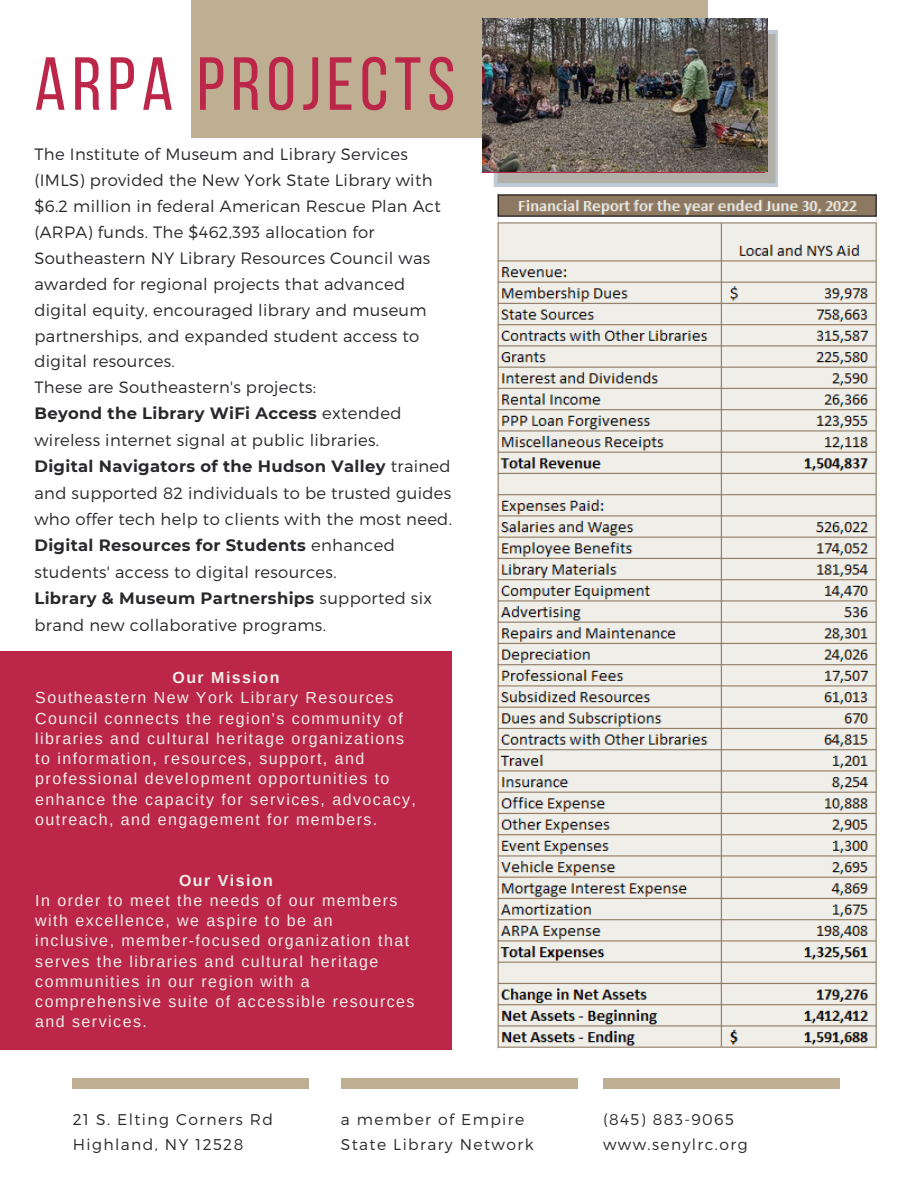
<style>
.page{position:relative;width:918px;height:1188px;background:#fff}
.page>*{position:absolute;margin:0;border:0;box-sizing:border-box;transform-origin:0 0}
.t1{font:75px "Bebas Neue";letter-spacing:.08em;color:#bb2649}
.t2{font:300 16.35px/26.1px "Montserrat";letter-spacing:.02em;color:#28282d}
.t3{font:15.9px/20.2px "Arimo";letter-spacing:.09em;color:#f0eee9}
.t4{font:700 15.9px "Arimo";letter-spacing:.09em;color:#f0eee9}
.t5{font:300 15.6px/24.8px "Montserrat";letter-spacing:.09em;color:#28282d}
.s1{font-weight:700}
</style>
<div class="page">
<div style="left:0;top:652px;width:451px;height:398px;background:#bb2649"></div>
<div style="left:73px;top:1079px;width:236px;height:10px;background:#bfaf92"></div>
<div style="left:341px;top:1079px;width:236px;height:10px;background:#bfaf92"></div>
<div style="left:604px;top:1079px;width:236px;height:10px;background:#bfaf92"></div>
<img style="left:498px;top:193px;width:379px;height:855px">
<svg style="left:494px;top:30px;width:284px;height:157px;background:#b2aead"></svg>
<div style="left:191px;top:0;width:516px;height:138px;background:#bfaf92"></div>
<img style="left:483px;top:19px;width:284px;height:153px">
<h1 class="t1" style="left:34px;top:54px;width:422px">ARPA PROJECTS</h1>
<p class="t2" style="left:34px;top:141px;width:419px">The Institute of Museum and Library Services (IMLS) provided the New York State Library with $6.2 million in federal American Rescue Plan Act (ARPA) funds. The $462,393 allocation for Southeastern NY Library Resources Council was awarded for regional projects that advanced digital equity, encouraged library and museum partnerships, and expanded student access to digital resources.<br>These are Southeastern's projects:<br><span class="s1">Beyond the Library WiFi Access</span> extended wireless internet signal at public libraries.<br><span class="s1">Digital Navigators of the Hudson Valley</span> trained and supported 82 individuals to be trusted guides who offer tech help to clients with the most need.<br><span class="s1">Digital Resources for Students</span> enhanced students' access to digital resources.<br><span class="s1">Library &amp; Museum Partnerships</span> supported six brand new collaborative programs.</p>
<p class="t4" style="left:173px;top:669px;width:108px">Our Mission</p>
<p class="t3" style="left:35px;top:688px;width:382px">Southeastern New York Library Resources Council connects the region's community of libraries and cultural heritage organizations to information, resources, support, and professional development opportunities to enhance the capacity for services, advocacy, outreach, and engagement for members.</p>
<p class="t4" style="left:179px;top:871px;width:95px">Our Vision</p>
<p class="t3" style="left:35px;top:890px;width:381px">In order to meet the needs of our members with excellence, we aspire to be an inclusive, member-focused organization that serves the libraries and cultural heritage communities in our region with a comprehensive suite of accessible resources and services.</p>
<p class="t5" style="left:73px;top:1106px;width:202px">21 S. Elting Corners Rd<br>Highland, NY 12528</p>
<p class="t5" style="left:341px;top:1106px;width:194px">a member of Empire<br>State Library Network</p>
<p class="t5" style="left:603px;top:1106px;width:146px">(845) 883-9065 www.senylrc.org</p>
</div>
